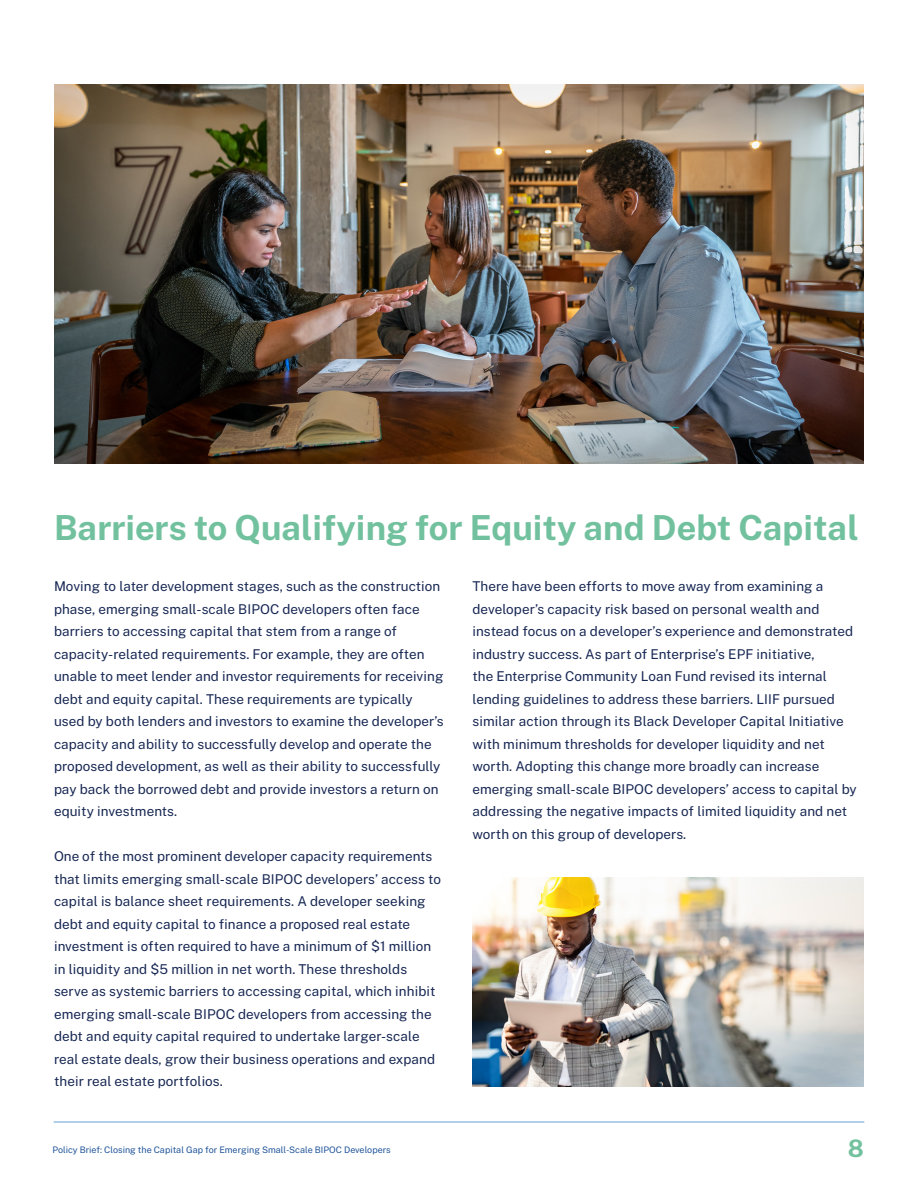
<style>
.page{position:relative;width:918px;height:1188px;background:#fff}
.page>*{position:absolute;margin:0;border:0;box-sizing:border-box;transform-origin:0 0}
.t1{font:700 34.5px "Public Sans";color:#72c19e}
.t2{font:700 24px "Public Sans";color:#72c19e}
.t3{font:13.5px/22.5px "Public Sans";letter-spacing:.005em;color:#182854}
.t4{font:9px "Public Sans";color:#21559a}
</style>
<div class="page">
<hr style="left:54px;top:1122px;width:810px;height:1px;background:#61a1d7">
<img style="left:54px;top:84px;width:810px;height:380px">
<img style="left:472px;top:878px;width:392px;height:209px">
<p class="t1" style="left:54px;top:503px;width:806px">Barriers to Qualifying for Equity and Debt Capital</p>
<p class="t3" style="left:54px;top:574px;width:391px">Moving to later development stages, such as the construction phase, emerging small-scale BIPOC developers often face barriers to accessing capital that stem from a range of capacity-related requirements. For example, they are often unable to meet lender and investor requirements for receiving debt and equity capital. These requirements are typically used by both lenders and investors to examine the developer’s capacity and ability to successfully develop and operate the proposed development, as well as their ability to successfully pay back the borrowed debt and provide investors a return on equity investments.</p>
<p class="t3" style="left:54px;top:844px;width:389px">One of the most prominent developer capacity requirements that limits emerging small-scale BIPOC developers’ access to capital is balance sheet requirements. A developer seeking debt and equity capital to finance a proposed real estate investment is often required to have a minimum of $1 million in liquidity and $5 million in net worth. These thresholds serve as systemic barriers to accessing capital, which inhibit emerging small-scale BIPOC developers from accessing the debt and equity capital required to undertake larger-scale real estate deals, grow their business operations and expand their real estate portfolios.</p>
<p class="t3" style="left:472px;top:574px;width:386px">There have been efforts to move away from examining a developer’s capacity risk based on personal wealth and instead focus on a developer’s experience and demonstrated industry success. As part of Enterprise’s EPF initiative,<br>the Enterprise Community Loan Fund revised its internal lending guidelines to address these barriers. LIIF pursued similar action through its Black Developer Capital Initiative with minimum thresholds for developer liquidity and net worth. Adopting this change more broadly can increase emerging small-scale BIPOC developers’ access to capital by addressing the negative impacts of limited liquidity and net worth on this group of developers.</p>
<p class="t4" style="left:52px;top:1144px;width:340px">Policy Brief: Closing the Capital Gap for Emerging Small-Scale BIPOC Developers</p>
<h2 class="t2" style="left:848px;top:1131px;width:18px">8</h2>
</div>
